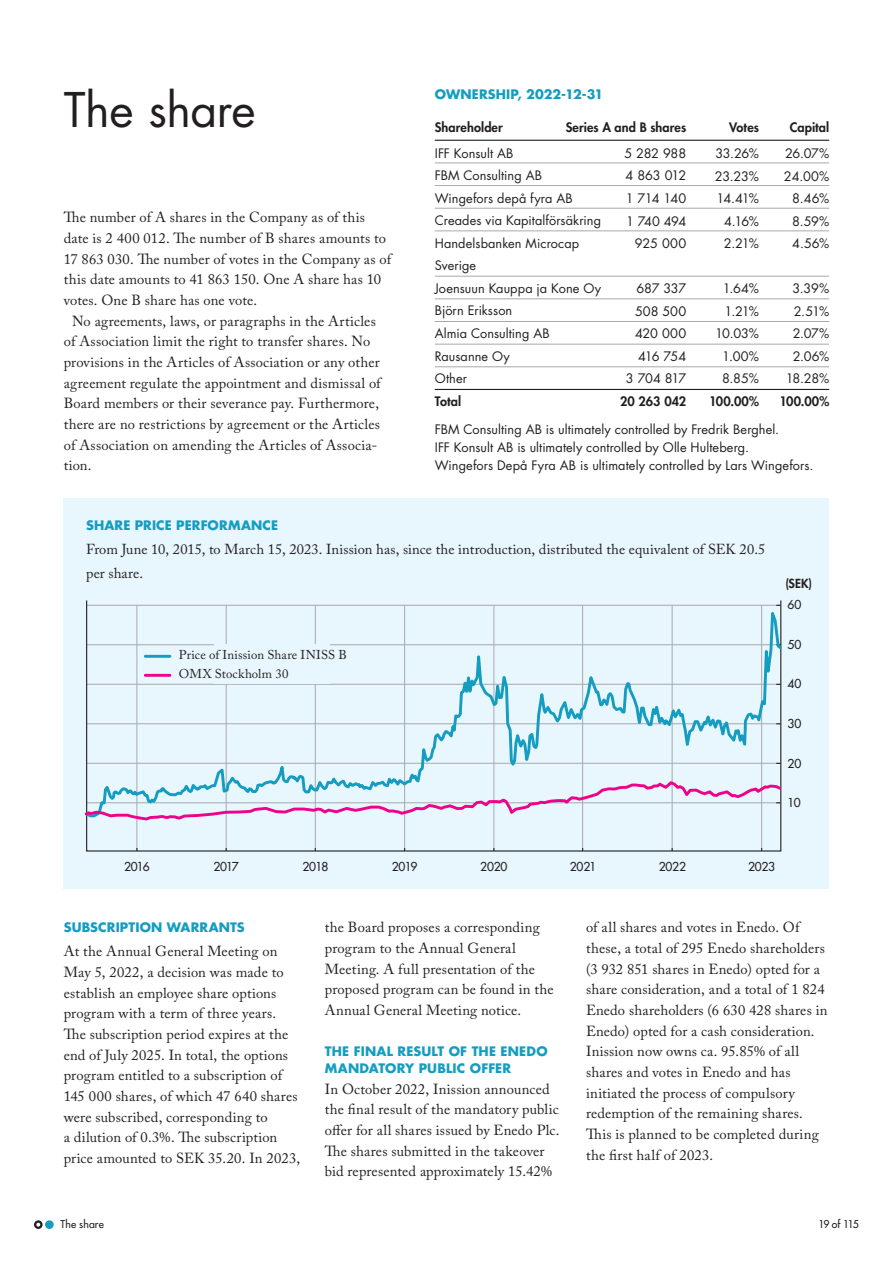
<style>
.page{position:relative;width:893px;height:1263px;background:#fff}
.page>*{position:absolute;margin:0;border:0;box-sizing:border-box;transform-origin:0 0}
.t1{font:46.5px "Futura Std";letter-spacing:-.01em;color:#231f20}
.t2{font:14.55px/20.7px "Adobe Caslon Pro";letter-spacing:.01em;color:#231f20}
.t3{font:14.4px "Adobe Caslon Pro";letter-spacing:.005em;color:#231f20}
.t4{font:12.75px/22.5px "Futura Std";letter-spacing:.005em;color:#231f20}
.t5{font:700 12.75px/16.5px "Futura Std";letter-spacing:.01em;color:#149dc1}
.t6{font:800 12.75px "Futura Std";letter-spacing:.005em;color:#231f20}
.t7{font:12.75px/19px "Adobe Caslon Pro";letter-spacing:.01em;color:#231f20}
.t8{font:12.75px/22.5px "Futura Std";letter-spacing:-.025em;color:#231f20;text-align:right}
.t9{font:12.75px/22.5px "Futura Std";letter-spacing:-.02em;color:#231f20;text-align:right}
.t10{font:12.75px/22.5px "Futura Std";letter-spacing:-.055em;color:#231f20;text-align:right}
.t11{font:12.75px/22.5px "Futura Std";letter-spacing:-.015em;color:#231f20;text-align:right}
.t12{font:12.75px/22.5px "Futura Std";letter-spacing:-.035em;color:#231f20;text-align:right}
.t13{font:800 12.15px "Futura Std";color:#231f20}
.t14{font:500 12px "Futura Std";letter-spacing:-.015em;color:#231f20}
.t15{font:500 10.5px "Futura Std";letter-spacing:.005em;color:#231f20}
.s1{font-size:14.4px}
</style>
<div class="page">
<div style="left:64px;top:499px;width:765px;height:390px;background:#e8f6fd"></div>
<div style="left:45px;top:1220px;width:9px;height:9px;background:#149dc1;border-radius:50%"></div>
<svg style="left:34px;top:1220px;width:9px;height:9px"></svg>
<hr style="left:435px;top:140px;width:394px;height:1px;background:#231f20">
<hr style="left:435px;top:163px;width:394px;height:1px;background:#a8a9ad">
<hr style="left:435px;top:185px;width:394px;height:1px;background:#a8a9ad">
<hr style="left:435px;top:208px;width:394px;height:1px;background:#a8a9ad">
<hr style="left:435px;top:367px;width:394px;height:1px;background:#a8a9ad">
<hr style="left:435px;top:231px;width:394px;height:1px;background:#a8a9ad">
<hr style="left:435px;top:276px;width:394px;height:1px;background:#a8a9ad">
<hr style="left:435px;top:299px;width:394px;height:1px;background:#a8a9ad">
<hr style="left:435px;top:321px;width:394px;height:1px;background:#a8a9ad">
<hr style="left:435px;top:344px;width:394px;height:1px;background:#a8a9ad">
<hr style="left:435px;top:389px;width:394px;height:1px;background:#231f20">
<hr style="left:137px;top:605px;width:1px;height:246px;background:#a8a9ad">
<hr style="left:226px;top:605px;width:1px;height:246px;background:#a8a9ad">
<hr style="left:315px;top:605px;width:1px;height:246px;background:#a8a9ad">
<hr style="left:404px;top:605px;width:1px;height:246px;background:#a8a9ad">
<hr style="left:494px;top:605px;width:1px;height:246px;background:#a8a9ad">
<hr style="left:582px;top:605px;width:1px;height:246px;background:#a8a9ad">
<hr style="left:672px;top:605px;width:1px;height:246px;background:#a8a9ad">
<hr style="left:761px;top:605px;width:1px;height:246px;background:#a8a9ad">
<svg style="left:86px;top:600px;width:696px;height:179px"></svg>
<svg style="left:85px;top:779px;width:697px;height:43px"></svg>
<div style="left:214px;top:645px;width:116px;height:39px;background:#e8f6fd"></div>
<hr style="left:145px;top:655px;width:25px;height:3px;background:#149dc1">
<hr style="left:145px;top:674px;width:25px;height:3px;background:#ed028c">
<h1 class="t1" style="left:64px;top:80px;width:193px">The share</h1>
<p class="t2" style="left:64px;top:207px;width:303px">The number of A shares in the Company as of this</p>
<p class="t2" style="left:64px;top:228px;width:324px">date is 2 400 012. The number of B shares amounts to</p>
<p class="t2" style="left:64px;top:248px;width:329px">17 863 030. The number of votes in the Company as of</p>
<p class="t2" style="left:64px;top:269px;width:319px">this date amounts to 41 863 150. One A share has 10</p>
<p class="t2" style="left:64px;top:290px;width:195px">votes. One B share has one vote.</p>
<p class="t2" style="left:72px;top:310px;width:305px">No agreements, laws, or paragraphs in the Articles</p>
<p class="t2" style="left:64px;top:331px;width:308px">of Association limit the right to transfer shares. No</p>
<p class="t2" style="left:64px;top:351px;width:317px">provisions in the Articles of Association or any other</p>
<p class="t2" style="left:64px;top:372px;width:319px">agreement regulate the appointment and dismissal of</p>
<p class="t2" style="left:64px;top:393px;width:317px">Board members or their severance pay. Furthermore,</p>
<p class="t2" style="left:64px;top:413px;width:318px">there are no restrictions by agreement or the Articles</p>
<p class="t2" style="left:64px;top:434px;width:315px">of Association on amending the Articles of Associa-</p>
<p class="t2" style="left:64px;top:455px;width:29px">tion.</p>
<p class="t5" style="left:435px;top:86px;width:170px">OWNERSHIP, 2022-12-31</p>
<p class="t6" style="left:435px;top:119px;width:69px">Shareholder</p>
<p class="t6" style="left:566px;top:119px;width:122px">Series A and B shares</p>
<p class="t6" style="left:729px;top:119px;width:31px">Votes</p>
<p class="t6" style="left:790px;top:119px;width:41px">Capital</p>
<p class="t4" style="left:435px;top:142px;width:168px">IFF Konsult AB<br>FBM Consulting AB<br>Wingefors depå fyra AB<br>Creades via Kapitalförsäkring<br>Handelsbanken Microcap<br>Sverige<br>Joensuun Kauppa ja Kone Oy<br>Björn Eriksson<br>Almia Consulting AB<br>Rausanne Oy<br>Other</p>
<p class="t6" style="left:435px;top:393px;width:28px">Total</p>
<p class="t8" style="left:624px;top:142px;width:63px">5 282 988<br>4 863 012<br>1 714 140<br>1 740 494<br>925 000</p>
<p class="t9" style="left:626px;top:277px;width:62px">687 337<br>508 500<br>420 000<br>416 754<br>3 704 817</p>
<p class="t6" style="left:620px;top:393px;width:67px">20 263 042</p>
<p class="t10" style="left:715px;top:142px;width:45px">33.26%<br>23.23%<br>14.41%<br>4.16%<br>2.21%</p>
<p class="t4" style="left:715px;top:277px;width:45px;text-align:right">1.64%<br>1.21%<br>10.03%<br>1.00%<br>8.85%</p>
<p class="t6" style="left:709px;top:393px;width:51px">100.00%</p>
<p class="t11" style="left:784px;top:142px;width:47px">26.07%<br>24.00%<br>8.46%<br>8.59%<br>4.56%</p>
<p class="t12" style="left:786px;top:277px;width:45px">3.39%<br>2.51%<br>2.07%<br>2.06%<br>18.28%</p>
<p class="t6" style="left:779px;top:393px;width:51px">100.00%</p>
<p class="t4" style="left:435px;top:421px;width:380px;line-height:18px">FBM Consulting AB is ultimately controlled by Fredrik Berghel.<br>IFF Konsult AB is ultimately controlled by Olle Hulteberg.<br>Wingefors Depå Fyra AB is ultimately controlled by Lars Wingefors.</p>
<p class="t5" style="left:86px;top:517px;width:193px">SHARE PRICE PERFORMANCE</p>
<p class="t3" style="left:86px;top:541px;width:681px">From June 10, 2015, to March 15, 2023. Inission has, since the introduction, distributed the equivalent of SEK 20.5</p>
<p class="t2" style="left:86px;top:563px;width:59px"><span class="s1">per</span> share.</p>
<p class="t7" style="left:179px;top:645px;width:170px">Price of Inission Share INISS B<br>OMX Stockholm 30</p>
<p class="t13" style="left:785px;top:576px;width:28px">(SEK)</p>
<p class="t14" style="left:787px;top:597px;width:15px">60</p>
<p class="t14" style="left:787px;top:636px;width:15px">50</p>
<p class="t14" style="left:787px;top:676px;width:15px">40</p>
<p class="t14" style="left:787px;top:716px;width:15px">30</p>
<p class="t14" style="left:787px;top:755px;width:15px">20</p>
<p class="t14" style="left:787px;top:795px;width:15px">10</p>
<p class="t14" style="left:124px;top:859px;width:27px">2016</p>
<p class="t14" style="left:213px;top:859px;width:27px">2017</p>
<p class="t14" style="left:302px;top:859px;width:27px">2018</p>
<p class="t14" style="left:392px;top:859px;width:27px">2019</p>
<p class="t14" style="left:480px;top:859px;width:29px">2020</p>
<p class="t14" style="left:570px;top:859px;width:28px">2021</p>
<p class="t14" style="left:659px;top:859px;width:29px">2022</p>
<p class="t14" style="left:748px;top:859px;width:29px">2023</p>
<p class="t5" style="left:64px;top:919px;width:183px">SUBSCRIPTION WARRANTS</p>
<p class="t2" style="left:64px;top:941px;width:238px">At the Annual General Meeting on May 5, 2022, a decision was made to establish an employee share options program with a term of three years.<br>The subscription period expires at the end of July 2025. In total, the options program entitled to a subscription of 145 000 shares, of which 47 640 shares were subscribed, corresponding to<br>a dilution of 0.3%. The subscription price amounted to SEK 35.20. In 2023,</p>
<p class="t2" style="left:325px;top:917px;width:230px">the Board proposes a corresponding program to the Annual General Meeting. A full presentation of the proposed program can be found in the Annual General Meeting notice.</p>
<p class="t5" style="left:325px;top:1043px;width:224px">THE FINAL RESULT OF THE ENEDO<br>MANDATORY PUBLIC OFFER</p>
<p class="t2" style="left:325px;top:1078px;width:236px">In October 2022, Inission announced the final result of the mandatory public offer for all shares issued by Enedo Plc.<br>The shares submitted in the takeover bid represented approximately 15.42%</p>
<p class="t2" style="left:586px;top:917px;width:243px">of all shares and votes in Enedo. Of these, a total of 295 Enedo shareholders (3 932 851 shares in Enedo) opted for a share consideration, and a total of 1 824<br>Enedo shareholders (6 630 428 shares in Enedo) opted for a cash consideration.<br>Inission now owns ca. 95.85% of all shares and votes in Enedo and has initiated the process of compulsory redemption of the remaining shares.<br>This is planned to be completed during the first half of 2023.</p>
<p class="t15" style="left:60px;top:1217px;width:45px">The share</p>
<p class="t15" style="left:818px;top:1217px;width:42px">19 of 115</p>
</div>
